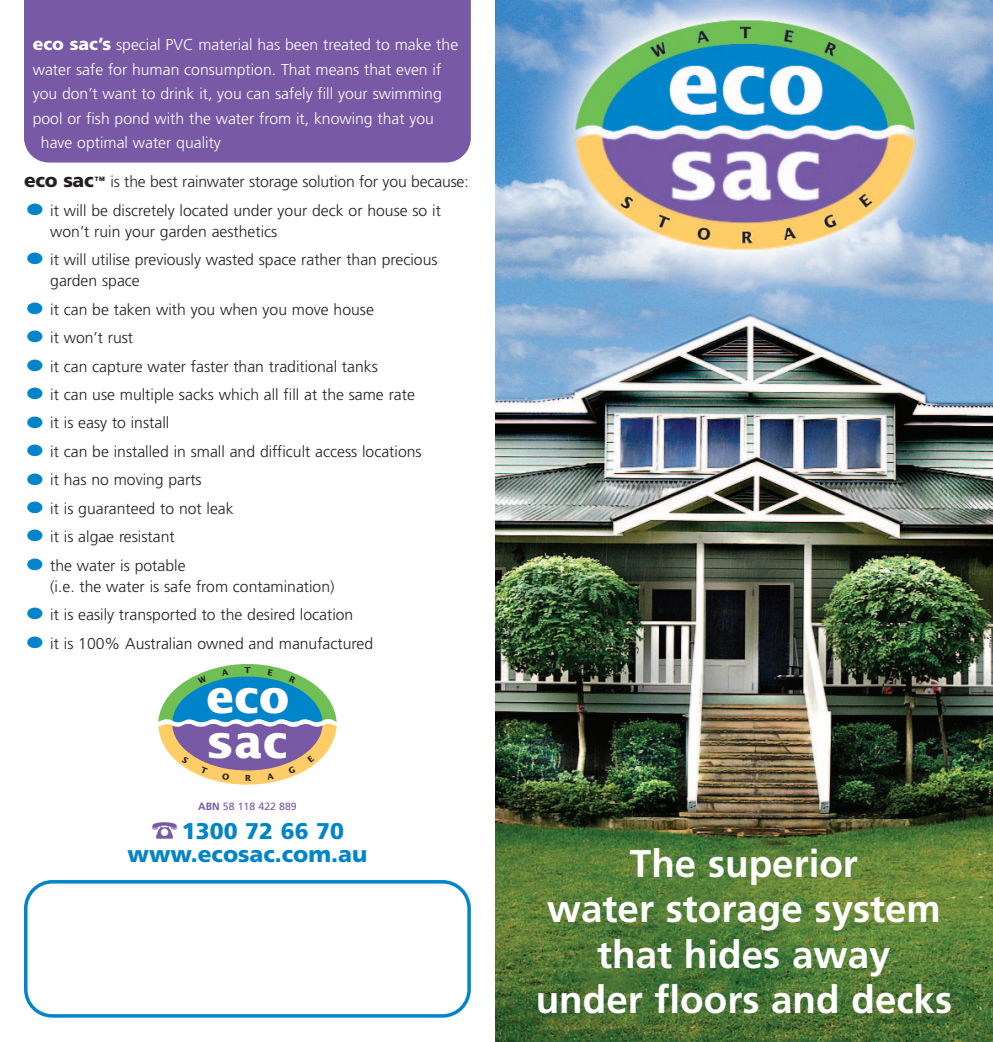
<style>
.page{position:relative;width:993px;height:1042px;background:#fff}
.page>*{position:absolute;margin:0;border:0;box-sizing:border-box;transform-origin:0 0}
.t1{font:700 45.5px "Lucida Sans";color:#fff}
.t2{font:700 38.5px/45.5px "Frutiger LT";color:#fff;text-align:center}
.t3{font:900 22.75px/22.8px "Frutiger LT";color:#0084ca;text-align:center}
.t4{font:300 15.75px/21px "Frutiger LT";color:#231f20}
.t5{font:300 15.75px "Frutiger LT";color:#fff}
.t6{font:10.5px "Frutiger LT";color:#7759a5}
.t7{font:700 8.4px "Lucida Sans";color:#231f20}
.s1{font-weight:900;font-size:17.5px}
.s2{font-weight:900;font-size:19.25px}
.s3{font-size:33.25px;color:#0084ca}
.s4{font-weight:700}
.s5{color:#7759a5}
</style>
<div class="page">
<img style="left:495px;top:0;width:496px;height:1042px">
<svg style="left:24px;top:880px;width:446px;height:137px"></svg>
<div style="left:24px;top:0;width:446px;height:162px;background:#7759a5"></div>
<svg style="left:158px;top:664px;width:178px;height:120px"></svg>
<p class="t5" style="left:33px;top:35px;width:427px"><span class="s1">eco sac’s</span> special PVC material has been treated to make the</p>
<p class="t5" style="left:33px;top:60px;width:410px">water safe for human consumption. That means that even if</p>
<p class="t5" style="left:33px;top:84px;width:410px">you don’t want to drink it, you can safely fill your swimming</p>
<p class="t5" style="left:33px;top:109px;width:402px">pool or fish pond with the water from it, knowing that you</p>
<p class="t5" style="left:41px;top:133px;width:181px">have optimal water quality</p>
<p class="t4" style="left:24px;top:171px;width:446px"><span class="s2">eco sac</span><sup>™</sup> is the best rainwater storage solution for you because:</p>
<p class="t4" style="left:50px;top:200px;width:392px;text-indent:-26px"><span class="s3">•</span> it will be discretely located under your deck or house so it won’t ruin your garden aesthetics</p>
<p class="t4" style="left:50px;top:249px;width:388px;text-indent:-26px"><span class="s3">•</span> it will utilise previously wasted space rather than precious garden space</p>
<p class="t4" style="left:24px;top:298px;width:351px"><span class="s3">•</span> it can be taken with you when you move house</p>
<p class="t4" style="left:24px;top:327px;width:111px"><span class="s3">•</span> it won’t rust</p>
<p class="t4" style="left:24px;top:355px;width:355px"><span class="s3">•</span> it can capture water faster than traditional tanks</p>
<p class="t4" style="left:24px;top:384px;width:392px"><span class="s3">•</span> it can use multiple sacks which all fill at the same rate</p>
<p class="t4" style="left:24px;top:412px;width:147px"><span class="s3">•</span> it is easy to install</p>
<p class="t4" style="left:24px;top:441px;width:399px"><span class="s3">•</span> it can be installed in small and difficult access locations</p>
<p class="t4" style="left:24px;top:469px;width:179px"><span class="s3">•</span> it has no moving parts</p>
<p class="t4" style="left:24px;top:497px;width:211px"><span class="s3">•</span> it is guaranteed to not leak</p>
<p class="t4" style="left:24px;top:526px;width:152px"><span class="s3">•</span> it is algae resistant</p>
<p class="t4" style="left:50px;top:554px;width:286px;text-indent:-26px"><span class="s3">•</span> the water is potable<br>(i.e. the water is safe from contamination)</p>
<p class="t4" style="left:24px;top:604px;width:331px"><span class="s3">•</span> it is easily transported to the desired location</p>
<p class="t4" style="left:24px;top:632px;width:350px"><span class="s3">•</span> it is 100% Australian owned and manufactured</p>
<p class="t7" style="left:244px;top:667px;width:8px">T</p>
<h1 class="t1" style="left:206px;top:678px;width:85px">eco</h1>
<h1 class="t1" style="left:206px;top:723px;width:83px">sac</h1>
<p class="t7" style="left:245px;top:775px;width:8px">R</p>
<p class="t6" style="left:198px;top:800px;width:100px"><span class="s4">ABN</span> 58 118 422 889</p>
<h3 class="t3" style="left:127px;top:822px;width:241px"><span class="s5">☎</span>1300 72 66 70 www.ecosac.com.au</h3>
<h2 class="t2" style="left:535px;top:844px;width:417px">The superior<br>water storage system that hides away<br>under floors and decks</h2>
</div>
